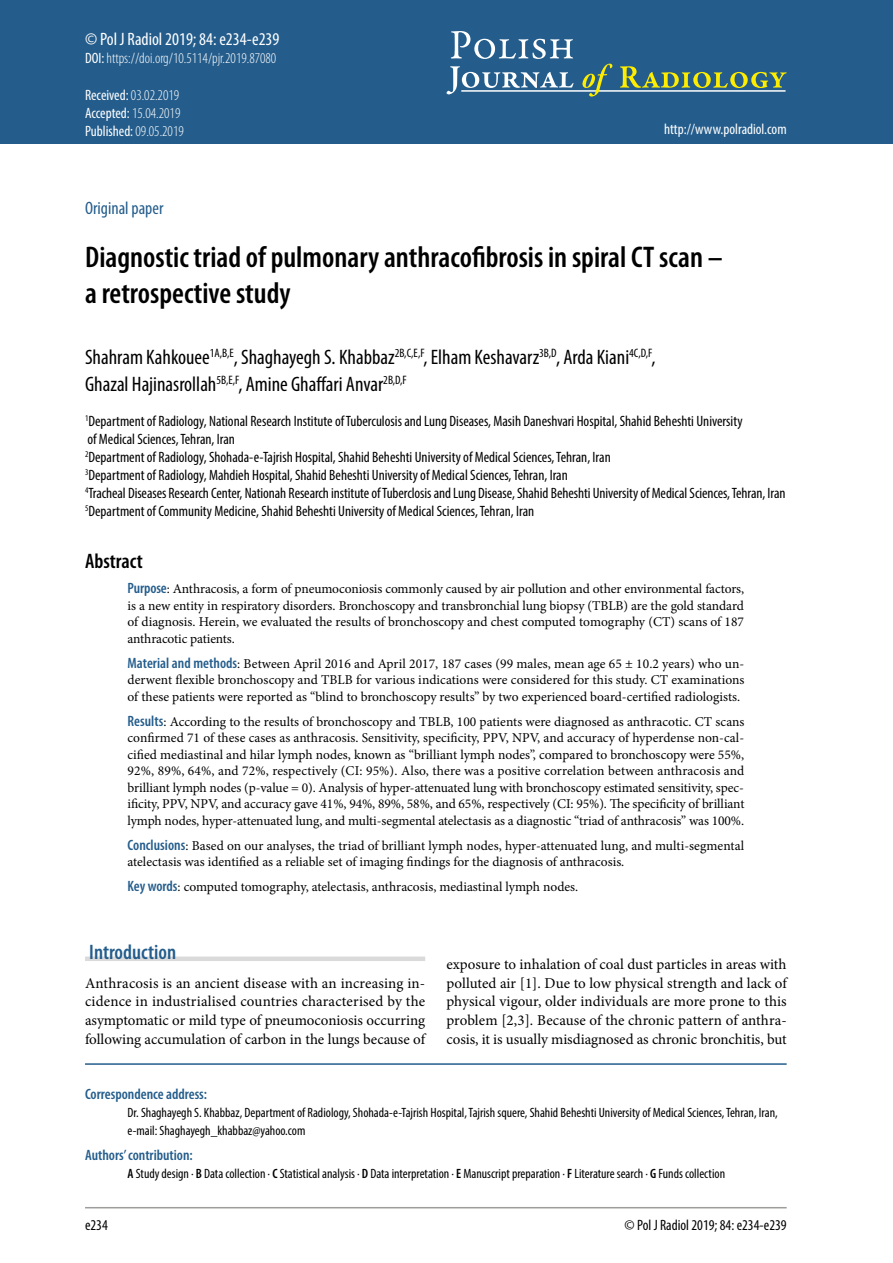
<style>
.page{position:relative;width:893px;height:1263px;background:#fff}
.page>*{position:absolute;margin:0;border:0;box-sizing:border-box;transform-origin:0 0}
.t1{font:600 condensed 30px/36px "Myriad Pro";color:#000}
.t2{font:condensed 21px/27px "Myriad Pro";color:#000}
.t3{font:600 condensed 21px "Myriad Pro";color:#245d8c}
.t4{font:600 condensed 21px "Myriad Pro";color:#000}
.t5{font:condensed 18px "Myriad Pro";color:#fff}
.t6{font:condensed 18px "Myriad Pro";color:#245d8c}
.t7{font:condensed 15px/18px "Myriad Pro";color:#000}
.t8{font:15px/18.8px "Minion Pro";letter-spacing:-.005em;color:#000;text-align:justify}
.t9{font:300 condensed 15px/18px "Myriad Pro";color:#fff}
.t10{font:600 condensed 15px "Myriad Pro";color:#245d8c}
.t11{font:condensed 15px "Myriad Pro";color:#fff}
.t12{font:13.5px/16.5px "Minion Pro";color:#000;text-align:justify}
.t13{font:condensed 13.5px/18px "Myriad Pro";color:#000}
.s1{font-weight:400}
.s2{font-family:"Myriad Pro";font-weight:600;font-stretch:condensed;font-size:15px;color:#245d8c}
.s3{font-weight:600}
</style>
<div class="page">
<hr style="left:85px;top:1207px;width:702px;height:1px;background:#9d9d9c">
<div style="left:0;top:0;width:893px;height:144px;background:#245d8c"></div>
<svg style="left:451px;top:31px;width:122px;height:28px"></svg>
<svg style="left:446px;top:66px;width:127px;height:28px"></svg>
<hr style="left:461px;top:90px;width:324px;height:2px;background:#fff">
<svg style="left:582px;top:64px;width:30px;height:33px"></svg>
<svg style="left:620px;top:66px;width:167px;height:22px"></svg>
<hr style="left:85px;top:1063px;width:702px;height:2px;background:#245d8c">
<div style="left:85px;top:956px;width:340px;height:5px;background:#dadada"></div>
<h3 class="t5" style="left:85px;top:28px;width:196px">© Pol J Radiol 2019; 84: e234-e239</h3>
<p class="t9" style="left:85px;top:48px;width:193px"><span class="s1">DOI:</span> https://doi.org/10.5114/pjr.2019.87080</p>
<p class="t9" style="left:85px;top:86px;width:100px"><span class="s1">Received:</span> 03.02.2019<br><span class="s1">Accepted:</span> 15.04.2019<br><span class="s1">Published:</span> 09.05.2019</p>
<p class="t11" style="left:664px;top:120px;width:124px">http://www.polradiol.com</p>
<h3 class="t6" style="left:85px;top:197px;width:80px">Original paper</h3>
<h1 class="t1" style="left:85px;top:238px;width:639px">Diagnostic triad of pulmonary anthracofibrosis in spiral CT scan – a retrospective study</h1>
<h2 class="t2" style="left:85px;top:343px;width:572px">Shahram Kahkouee<sup>1A,B,E</sup>, Shaghayegh S. Khabbaz<sup>2B,C,E,F</sup>, Elham Keshavarz<sup>3B,D</sup>, Arda Kiani<sup>4C,D,F</sup>,<br>Ghazal Hajinasrollah<sup>5B,E,F</sup>, Amine Ghaffari Anvar<sup>2B,D,F</sup></h2>
<p class="t7" style="left:85px;top:411px;width:702px"><sup>1</sup>Department of Radiology, National Research Institute of Tuberculosis and Lung Diseases, Masih Daneshvari Hospital, Shahid Beheshti University<br>of Medical Sciences, Tehran, Iran<br><sup>2</sup>Department of Radiology, Shohada-e-Tajrish Hospital, Shahid Beheshti University of Medical Sciences, Tehran, Iran<br><sup>3</sup>Department of Radiology, Mahdieh Hospital, Shahid Beheshti University of Medical Sciences, Tehran, Iran<br><sup>4</sup>Tracheal Diseases Research Center, Nationah Research institute of Tuberclosis and Lung Disease, Shahid Beheshti University of Medical Sciences, Tehran, Iran <sup>5</sup>Department of Community Medicine, Shahid Beheshti University of Medical Sciences, Tehran, Iran</p>
<h2 class="t4" style="left:85px;top:548px;width:59px">Abstract</h2>
<p class="t12" style="left:128px;top:581px;width:618px"><span class="s2">Purpose</span>: Anthracosis, a form of pneumoconiosis commonly caused by air pollution and other environmental factors, is a new entity in respiratory disorders. Bronchoscopy and transbronchial lung biopsy (TBLB) are the gold standard of diagnosis. Herein, we evaluated the results of bronchoscopy and chest computed tomography (CT) scans of 187 anthracotic patients.</p>
<p class="t12" style="left:128px;top:655px;width:618px"><span class="s2">Material and methods</span>: Between April 2016 and April 2017, 187 cases (99 males, mean age 65 ± 10.2 years) who un&shy;derwent flexible bronchoscopy and TBLB for various indications were considered for this study. CT examinations of these patients were reported as “blind to bronchoscopy results” by two experienced board-certified radiologists.</p>
<p class="t12" style="left:128px;top:713px;width:618px"><span class="s2">Results</span>: According to the results of bronchoscopy and TBLB, 100 patients were diagnosed as anthracotic. CT scans confirmed 71 of these cases as anthracosis. Sensitivity, specificity, PPV, NPV, and accuracy of hyperdense non-cal&shy;cified mediastinal and hilar lymph nodes, known as “brilliant lymph nodes”, compared to bronchoscopy were 55%, 92%, 89%, 64%, and 72%, respectively (CI: 95%). Also, there was a positive correlation between anthracosis and brilliant lymph nodes (p-value = 0). Analysis of hyper-attenuated lung with bronchoscopy estimated sensitivity, spec&shy;ificity, PPV, NPV, and accuracy gave 41%, 94%, 89%, 58%, and 65%, respectively (CI: 95%). The specificity of brilliant lymph nodes, hyper-attenuated lung, and multi-segmental atelectasis as a diagnostic “triad of anthracosis” was 100%.</p>
<p class="t12" style="left:128px;top:837px;width:618px"><span class="s2">Conclusions</span>: Based on our analyses, the triad of brilliant lymph nodes, hyper-attenuated lung, and multi-segmental atelectasis was identified as a reliable set of imaging findings for the diagnosis of anthracosis.</p>
<p class="t12" style="left:128px;top:879px;width:452px"><span class="s2">Key words</span>: computed tomography, atelectasis, anthracosis, mediastinal lymph nodes.</p>
<h2 class="t3" style="left:89px;top:939px;width:88px">Introduction</h2>
<p class="t8" style="left:85px;top:973px;width:342px">Anthracosis is an ancient disease with an increasing in&shy;cidence in industrialised countries characterised by the asymptomatic or mild type of pneumoconiosis occurring following accumulation of carbon in the lungs because of</p>
<p class="t8" style="left:446px;top:955px;width:342px">exposure to inhalation of coal dust particles in areas with polluted air [1]. Due to low physical strength and lack of physical vigour, older individuals are more prone to this problem [2,3]. Because of the chronic pattern of anthra&shy;cosis, it is usually misdiagnosed as chronic bronchitis, but</p>
<p class="t10" style="left:85px;top:1084px;width:124px">Correspondence address:</p>
<p class="t13" style="left:128px;top:1103px;width:652px">Dr. Shaghayegh S. Khabbaz, Department of Radiology, Shohada-e-Tajrish Hospital, Tajrish squere, Shahid Beheshti University of Medical Sciences, Tehran, Iran, e-mail: Shaghayegh_khabbaz@yahoo.com</p>
<p class="t10" style="left:85px;top:1145px;width:109px">Authors’ contribution:</p>
<p class="t13" style="left:128px;top:1164px;width:599px"><span class="s3">A</span> Study design ∙ <span class="s3">B</span> Data collection ∙ <span class="s3">C</span> Statistical analysis ∙ <span class="s3">D</span> Data interpretation ∙ <span class="s3">E</span> Manuscript preparation ∙ <span class="s3">F</span> Literature search ∙ <span class="s3">G</span> Funds collection</p>
<p class="t7" style="left:85px;top:1216px;width:24px">e234</p>
<p class="t7" style="left:625px;top:1216px;width:164px">© Pol J Radiol 2019; 84: e234-e239</p>
</div>
